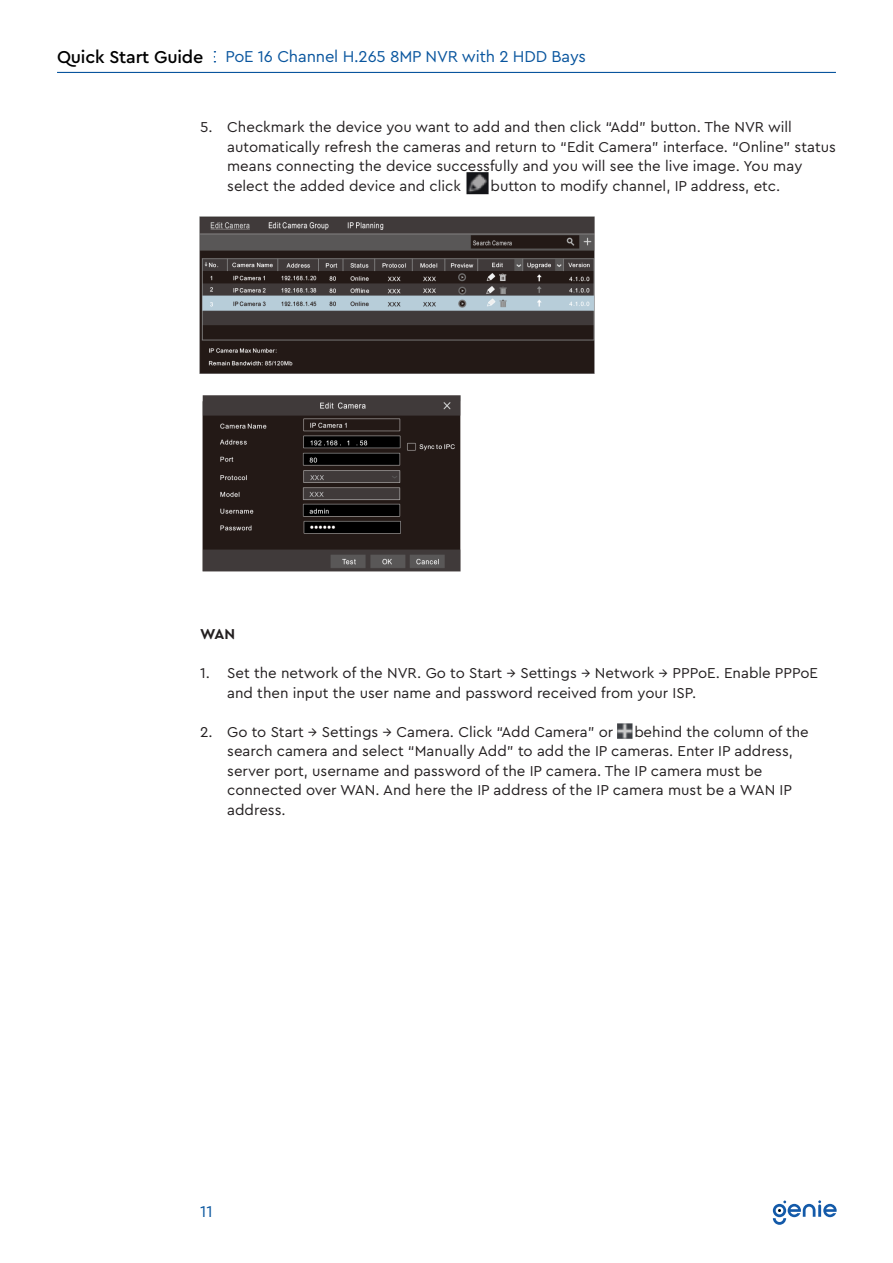
<style>
.page{position:relative;width:893px;height:1263px;background:#fff}
.page>*{position:absolute;margin:0;border:0;box-sizing:border-box;transform-origin:0 0}
.t1{font:16.5px "Cera Pro";letter-spacing:-.01em;color:#09559e}
.t2{font:15px/19.5px "Cera Pro";color:#231f20}
.t3{font:700 15px "Cera Pro";color:#231f20}
.s1{font-weight:500;font-size:18px;color:#000}
</style>
<div class="page">
<hr style="left:57px;top:72px;width:779px;height:1px;background:#09559e">
<svg style="left:773px;top:1200px;width:64px;height:25px"></svg>
<img style="left:466px;top:172px;width:22px;height:22px">
<img style="left:202px;top:395px;width:258px;height:176px">
<img style="left:617px;top:724px;width:15px;height:15px">
<img style="left:200px;top:216px;width:394px;height:157px">
<p class="t1" style="left:57px;top:45px;width:530px"><span class="s1">Quick Start Guide</span> PoE 16 Channel H.265 8MP NVR with 2 HDD Bays</p>
<p class="t2" style="left:227px;top:117px;width:610px;text-indent:-27px">5. Checkmark the device you want to add and then click “Add” button. The NVR will automatically refresh the cameras and return to “Edit Camera” interface. “Online” status means connecting the device successfully and you will see the live image. You may select the added device and click</p>
<p class="t2" style="left:490px;top:175px;width:291px">button to modify channel, IP address, etc.</p>
<p class="t3" style="left:200px;top:624px;width:36px">WAN</p>
<p class="t2" style="left:227px;top:663px;width:592px;text-indent:-27px">1. Set the network of the NVR. Go to Start → Settings → Network → PPPoE. Enable PPPoE and then input the user name and password received from your ISP.</p>
<p class="t2" style="left:200px;top:721px;width:415px">2. Go to Start → Settings → Camera. Click “Add Camera” or</p>
<p class="t2" style="left:227px;top:721px;width:583px;text-indent:407px">behind the column of the search camera and select “Manually Add” to add the IP cameras. Enter IP address, server port, username and password of the IP camera. The IP camera must be connected over WAN. And here the IP address of the IP camera must be a WAN IP address.</p>
<p class="t1" style="left:200px;top:1200px;width:14px">11</p>
</div>
